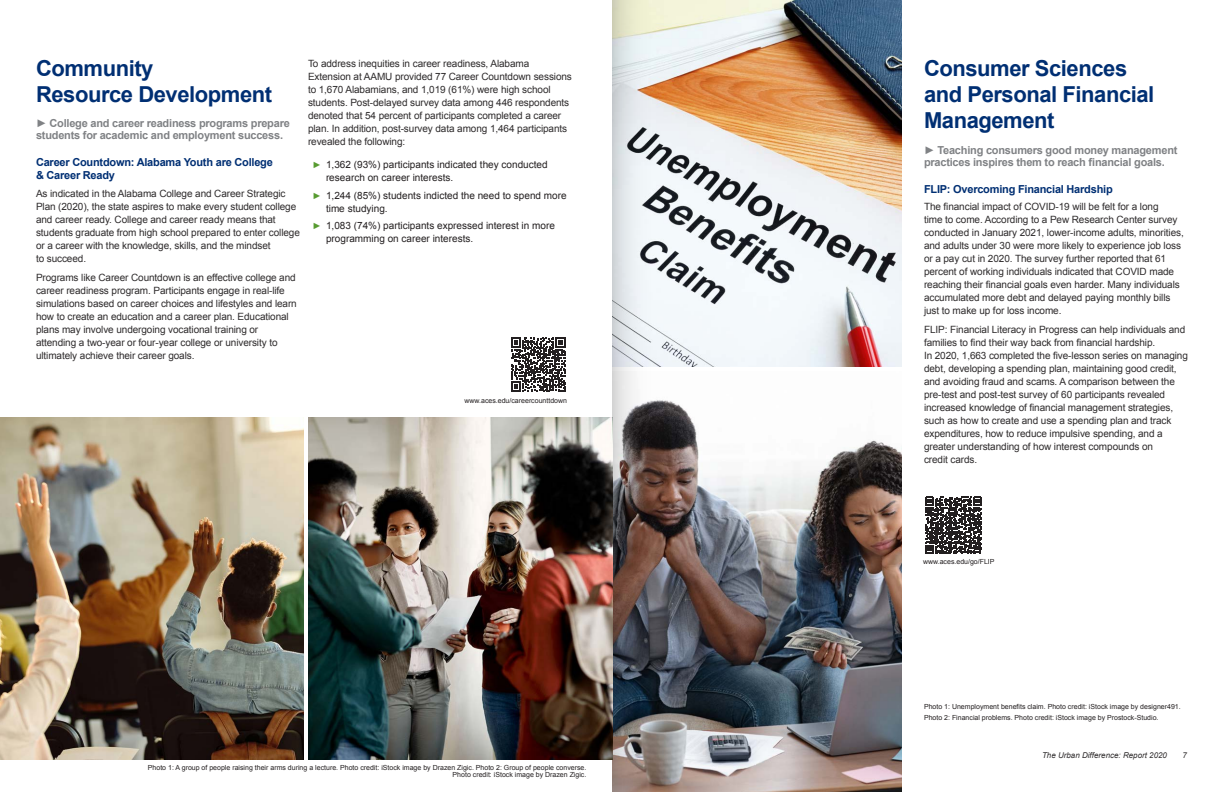
<style>
.page{position:relative;width:1224px;height:792px;background:#fff}
.page>*{position:absolute;margin:0;border:0;box-sizing:border-box;transform-origin:0 0}
.Headings{font:700 22px/26.4px "Arial";letter-spacing:-.02em;color:#002f73}
.Overview{font:700 11px/12px "Arial";letter-spacing:-.02em;color:#808285}
.Subhead_Blue{font:700 11px/13.2px "Arial";letter-spacing:-.02em;color:#002f73}
.Body_Text{font:10px/13px "Arial";letter-spacing:-.01em;color:#2e2b2c}
.t1{font:10px/13px "Arial";color:#231f20}
.t2{font:italic 8px "Arial";color:#2e2b2c}
.Indicia{font:7px/7px "Arial";color:#231f20;text-align:right}
.s1{font-weight:400}
.s2{font-weight:900;font-size:9px;color:#589b31}
</style>
<div class="page">
<img style="left:0;top:418px;width:304px;height:341px">
<svg style="left:511px;top:337px;width:55px;height:55px"></svg>
<img style="left:686px;top:0;width:215px;height:367px">
<img style="left:686px;top:411px;width:215px;height:381px">
<svg style="left:925px;top:497px;width:57px;height:57px"></svg>
<img style="left:612px;top:0;width:74px;height:792px">
<img style="left:308px;top:418px;width:304px;height:341px">
<p class="Headings" style="left:36px;top:55px;width:238px">Community<br>Resource Development</p>
<p class="Overview" style="left:36px;top:118px;width:255px"><span class="s1">►</span> College and career readiness programs prepare students for academic and employment success.</p>
<p class="Subhead_Blue" style="left:36px;top:156px;width:238px">Career Countdown: Alabama Youth are College &amp; Career Ready</p>
<p class="Body_Text" style="left:36px;top:187px;width:265px">As indicated in the Alabama College and Career Strategic Plan (2020), the state aspires to make every student college and career ready. College and career ready means that students graduate from high school prepared to enter college or a career with the knowledge, skills, and the mindset<br>to succeed.</p>
<p class="Body_Text" style="left:36px;top:271px;width:262px">Programs like Career Countdown is an effective college and career readiness program. Participants engage in real-life simulations based on career choices and lifestyles and learn how to create an education and a career plan. Educational plans may involve undergoing vocational training or attending a two-year or four-year college or university to ultimately achieve their career goals.</p>
<p class="Body_Text" style="left:308px;top:57px;width:265px">To address inequities in career readiness, Alabama Extension at AAMU provided 77 Career Countdown sessions to 1,670 Alabamians, and 1,019 (61%) were high school students. Post-delayed survey data among 446 respondents denoted that 54 percent of participants completed a career plan. In addition, post-survey data among 1,464 participants revealed the following:</p>
<p class="t1" style="left:326px;top:158px;width:223px;text-indent:-14px"><span class="s2">►</span> 1,362 (93%) participants indicated they conducted research on career interests.</p>
<p class="t1" style="left:326px;top:189px;width:242px;text-indent:-14px"><span class="s2">►</span> 1,244 (85%) students indicted the need to spend more time studying.</p>
<p class="t1" style="left:326px;top:219px;width:230px;text-indent:-14px"><span class="s2">►</span> 1,083 (74%) participants expressed interest in more programming on career interests.</p>
<p class="Indicia" style="left:464px;top:397px;width:104px">www.aces.edu/careercounttdown</p>
<p class="Indicia" style="left:148px;top:764px;width:440px">Photo 1: A group of people raising their arms during a lecture. Photo credit: iStock image by Drazen Zigic. Photo 2: Group of people converse.<br>Photo credit: iStock image by Drazen Zigic.</p>
<p class="Headings" style="left:924px;top:55px;width:232px">Consumer Sciences and Personal Financial<br>Management</p>
<p class="Overview" style="left:924px;top:144px;width:255px"><span class="s1">►</span> Teaching consumers good money management practices inspires them to reach financial goals.</p>
<p class="Subhead_Blue" style="left:924px;top:182px;width:190px">FLIP: Overcoming Financial Hardship</p>
<p class="Body_Text" style="left:924px;top:200px;width:261px">The financial impact of COVID-19 will be felt for a long<br>time to come. According to a Pew Research Center survey conducted in January 2021, lower-income adults, minorities, and adults under 30 were more likely to experience job loss or a pay cut in 2020. The survey further reported that 61 percent of working individuals indicated that COVID made reaching their financial goals even harder. Many individuals accumulated more debt and delayed paying monthly bills just to make up for loss income.</p>
<p class="Body_Text" style="left:924px;top:323px;width:265px">FLIP: Financial Literacy in Progress can help individuals and families to find their way back from financial hardship.<br>In 2020, 1,663 completed the five-lesson series on managing debt, developing a spending plan, maintaining good credit, and avoiding fraud and scams. A comparison between the pre-test and post-test survey of 60 participants revealed increased knowledge of financial management strategies, such as how to create and use a spending plan and track expenditures, how to reduce impulsive spending, and a greater understanding of how interest compounds on<br>credit cards.</p>
<p class="Indicia" style="left:923px;top:558px;width:73px">www.aces.edu/go/FLIP</p>
<p class="Indicia" style="left:924px;top:703px;width:258px">Photo 1: Unemployment benefits claim. Photo credit: iStock image by designer491.</p>
<p class="Indicia" style="left:924px;top:715px;width:236px">Photo 2: Financial problems. Photo credit: iStock image by Prostock-Studio.</p>
<p class="t2" style="left:1042px;top:750px;width:126px">The Urban Difference: Report 2020</p>
<p class="t2" style="left:1183px;top:750px;width:6px">7</p>
</div>
